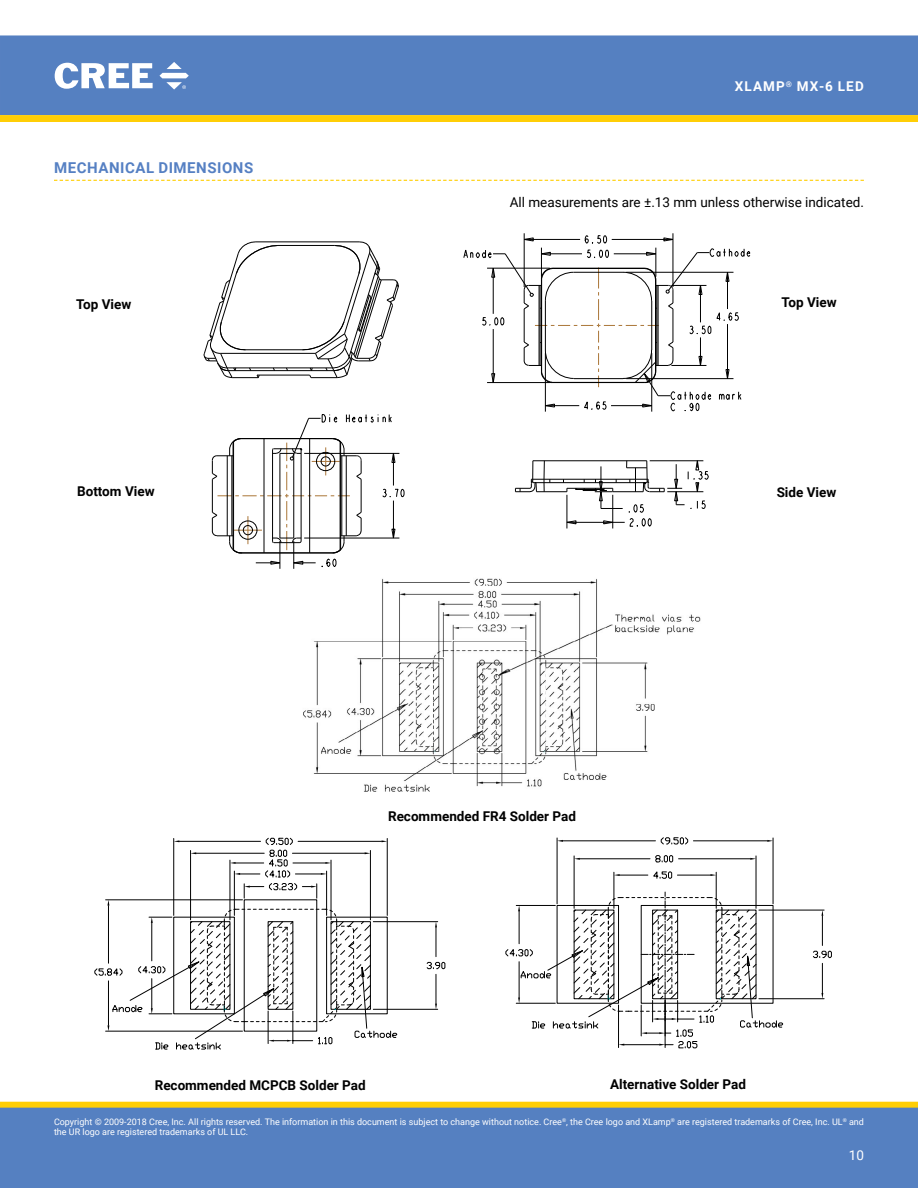
<style>
.page{position:relative;width:918px;height:1188px;background:#fff}
.page>*{position:absolute;margin:0;border:0;box-sizing:border-box;transform-origin:0 0}
.t1{font:700 15px "Roboto";letter-spacing:.035em;color:#5580c3}
.t2{font:700 13.5px "Roboto";color:#000}
.t3{font:13.5px "Roboto";color:#000}
.t4{font:700 13.5px "Roboto";letter-spacing:.085em;color:#fff}
.t5{font:13.5px "Roboto";color:#fff}
.t6{font:9px/10.8px "Roboto";color:#fff}
</style>
<div class="page">
<div style="left:1px;top:36px;width:916px;height:78px;background:#5580c1"></div>
<div style="left:0;top:35px;width:918px;height:80px;border:1px solid #5580c1"></div>
<svg style="left:55px;top:63px;width:98px;height:26px"></svg>
<svg style="left:159px;top:62px;width:30px;height:28px"></svg>
<div style="left:1px;top:1102px;width:916px;height:6px;background:#ffce06"></div>
<div style="left:0;top:1102px;width:918px;height:6px;border:1px solid #ffce06"></div>
<div style="left:0;top:1108px;width:918px;height:80px;background:#5580c1"></div>
<svg style="left:0;top:115px;width:918px;height:7px;background:#fece08"></svg>
<svg style="left:54px;top:180px;width:810px;height:1px"></svg>
<svg style="left:203px;top:241px;width:196px;height:138px"></svg>
<svg style="left:211px;top:414px;width:194px;height:155px"></svg>
<svg style="left:463px;top:235px;width:288px;height:177px"></svg>
<svg style="left:514px;top:460px;width:195px;height:69px"></svg>
<img style="left:303px;top:578px;width:398px;height:214px">
<hr style="left:373px;top:921px;width:65px;height:1px;background:#000">
<hr style="left:373px;top:1009px;width:65px;height:1px;background:#000">
<hr style="left:436px;top:927px;width:1px;height:30px;background:#000">
<hr style="left:436px;top:974px;width:1px;height:30px;background:#000">
<svg style="left:426px;top:962px;width:20px;height:8px"></svg>
<svg style="left:94px;top:837px;width:304px;height:213px"></svg>
<hr style="left:759px;top:910px;width:65px;height:1px;background:#000">
<hr style="left:759px;top:998px;width:65px;height:1px;background:#000">
<hr style="left:822px;top:963px;width:1px;height:30px;background:#000">
<svg style="left:821px;top:910px;width:2px;height:35px"></svg>
<svg style="left:813px;top:951px;width:19px;height:7px"></svg>
<hr style="left:614px;top:872px;width:1px;height:36px;background:#000">
<hr style="left:716px;top:872px;width:1px;height:36px;background:#000">
<hr style="left:677px;top:875px;width:33px;height:1px;background:#000">
<svg style="left:710px;top:874px;width:6px;height:2px"></svg>
<svg style="left:614px;top:871px;width:58px;height:8px"></svg>
<hr style="left:574px;top:856px;width:1px;height:52px;background:#000">
<hr style="left:756px;top:856px;width:1px;height:52px;background:#000">
<hr style="left:580px;top:858px;width:70px;height:1px;background:#000">
<hr style="left:679px;top:858px;width:71px;height:1px;background:#000">
<svg style="left:574px;top:858px;width:6px;height:2px"></svg>
<svg style="left:750px;top:858px;width:6px;height:2px"></svg>
<svg style="left:655px;top:855px;width:18px;height:8px"></svg>
<hr style="left:557px;top:838px;width:1px;height:66px;background:#000">
<hr style="left:773px;top:838px;width:1px;height:66px;background:#000">
<hr style="left:563px;top:841px;width:92px;height:1px;background:#000">
<hr style="left:693px;top:841px;width:74px;height:1px;background:#000">
<svg style="left:557px;top:840px;width:6px;height:2px"></svg>
<svg style="left:767px;top:840px;width:6px;height:2px"></svg>
<svg style="left:661px;top:837px;width:27px;height:8px"></svg>
<svg style="left:505px;top:892px;width:279px;height:157px"></svg>
<h1 class="t1" style="left:54px;top:157px;width:82px">Mechanical</h1>
<h1 class="t1" style="left:158px;top:157px;width:96px">Dimensions</h1>
<h2 class="t2" style="left:76px;top:294px;width:57px">Top View</h2>
<h2 class="t4" style="left:735px;top:77px;width:130px">XLamp<sup>®</sup> MX-6 LED</h2>
<h2 class="t3" style="left:510px;top:192px;width:356px">All measurements are ±.13 mm unless otherwise indicated.</h2>
<h2 class="t2" style="left:782px;top:293px;width:57px">Top View</h2>
<h2 class="t2" style="left:77px;top:482px;width:79px">Bottom View</h2>
<h2 class="t2" style="left:777px;top:483px;width:61px">Side View</h2>
<h2 class="t2" style="left:388px;top:807px;width:189px">Recommended FR4 Solder Pad</h2>
<h2 class="t2" style="left:155px;top:1075px;width:213px">Recommended MCPCB Solder Pad</h2>
<h2 class="t2" style="left:610px;top:1075px;width:137px">Alternative Solder Pad</h2>
<p class="t6" style="left:54px;top:1116px;width:812px">Copyright © 2009-2018 Cree, Inc. All rights reserved. The information in this document is subject to change without notice. Cree<sup>®</sup>, the Cree logo and XLamp<sup>®</sup> are registered trademarks of Cree, Inc. UL<sup>®</sup> and the UR logo are registered trademarks of UL LLC.</p>
<h2 class="t5" style="left:849px;top:1145px;width:17px">10</h2>
</div>
